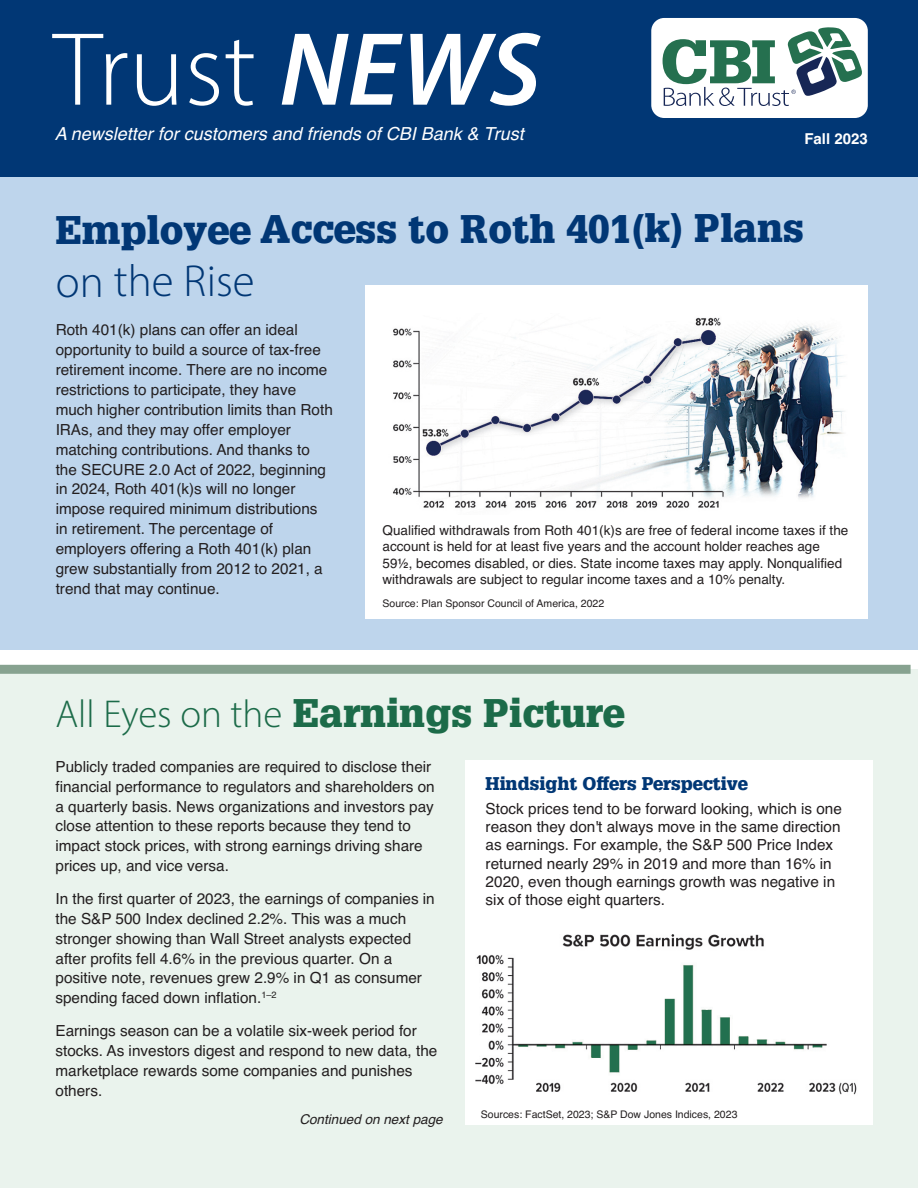
<style>
.page{position:relative;width:918px;height:1188px;background:#fff}
.page>*{position:absolute;margin:0;border:0;box-sizing:border-box;transform-origin:0 0}
.t1{font:300 105px "Myriad Pro";color:#fff}
.t2{font:300 45px "Myriad Pro";letter-spacing:-.005em;color:#013775}
.t3{font:900 39px "Glypha LT Pro";color:#013775}
.t4{font:900 39px "Glypha LT Pro";color:#1c6b49}
.t5{font:italic 18px "Helvetica";color:#fff}
.t6{font:900 18px "Glypha LT Pro";color:#013775}
.t7{font:15.3px/19.8px "Helvetica";color:#231f20}
.t8{font:700 15px "Helvetica";color:#fff}
.t9{font:13.5px/16.2px "Helvetica";color:#231f20}
.t10{font:italic 13.5px "Helvetica";color:#231f20}
.t11{font:10.5px "Helvetica";color:#231f20}
.s1{font-weight:600;font-style:italic}
.s2{font-family:"Myriad Pro";font-weight:300}
</style>
<div class="page">
<div style="left:0;top:170px;width:918px;height:480px;background:#bed5ec"></div>
<div style="left:0;top:0;width:918px;height:177px;background:#013775"></div>
<div style="left:651px;top:18px;width:217px;height:100px;background:#fff;border-radius:13px"></div>
<svg style="left:663px;top:27px;width:199px;height:79px"></svg>
<div style="left:365px;top:285px;width:503px;height:333px;background:#fff"></div>
<img style="left:393px;top:317px;width:452px;height:191px">
<div style="left:0;top:669px;width:918px;height:519px;background:#eaf3ed"></div>
<div style="left:0;top:665px;width:911px;height:9px;background:#87a290"></div>
<div style="left:466px;top:760px;width:407px;height:365px;background:#fff"></div>
<img style="left:475px;top:934px;width:382px;height:161px">
<h1 class="t1" style="left:53px;top:6px;width:489px">Trust <span class="s1">NEWS</span></h1>
<p class="t5" style="left:55px;top:127px;width:471px">A newsletter for customers and friends of CBI Bank &amp; Trust</p>
<p class="t8" style="left:804px;top:130px;width:65px">Fall 2023</p>
<h3 class="t3" style="left:56px;top:214px;width:750px">Employee Access to Roth 401(k) Plans</h3>
<h2 class="t2" style="left:56px;top:254px;width:200px">on the Rise</h2>
<p class="t7" style="left:56px;top:322px;width:279px">Roth 401(k) plans can offer an ideal opportunity to build a source of tax-free retirement income. There are no income restrictions to participate, they have much higher contribution limits than Roth IRAs, and they may offer employer matching contributions. And thanks to the SECURE 2.0 Act of 2022, beginning in 2024, Roth 401(k)s will no longer impose required minimum distributions in retirement. The percentage of employers offering a Roth 401(k) plan grew substantially from 2012 to 2021, a trend that may continue.</p>
<p class="t9" style="left:383px;top:524px;width:467px">Qualified withdrawals from Roth 401(k)s are free of federal income taxes if the account is held for at least five years and the account holder reaches age 59½, becomes disabled, or dies. State income taxes may apply. Nonqualified withdrawals are subject to regular income taxes and a 10% penalty.</p>
<p class="t11" style="left:383px;top:600px;width:223px">Source: Plan Sponsor Council of America, 2022</p>
<h3 class="t4" style="left:56px;top:698px;width:571px"><span class="s2">All Eyes on the</span> Earnings Picture</h3>
<p class="t7" style="left:56px;top:758px;width:381px">Publicly traded companies are required to disclose their financial performance to regulators and shareholders on a quarterly basis. News organizations and investors pay close attention to these reports because they tend to impact stock prices, with strong earnings driving share prices up, and vice versa.</p>
<p class="t7" style="left:56px;top:890px;width:381px">In the first quarter of 2023, the earnings of companies in the S&amp;P 500 Index declined 2.2%. This was a much stronger showing than Wall Street analysts expected after profits fell 4.6% in the previous quarter. On a positive note, revenues grew 2.9% in Q1 as consumer spending faced down inflation.<sup>1–2</sup></p>
<p class="t7" style="left:56px;top:1022px;width:383px">Earnings season can be a volatile six-week period for stocks. As investors digest and respond to new data, the marketplace rewards some companies and punishes others.</p>
<p class="t10" style="left:299px;top:1114px;width:145px">Continued on next page</p>
<p class="t11" style="left:481px;top:1111px;width:258px">Sources: FactSet, 2023; S&amp;P Dow Jones Indices, 2023</p>
<p class="t6" style="left:486px;top:777px;width:264px">Hindsight Offers Perspective</p>
<p class="t7" style="left:486px;top:801px;width:358px;line-height:18.3px">Stock prices tend to be forward looking, which is one reason they don't always move in the same direction as earnings. For example, the S&amp;P 500 Price Index returned nearly 29% in 2019 and more than 16% in 2020, even though earnings growth was negative in six of those eight quarters.</p>
</div>
